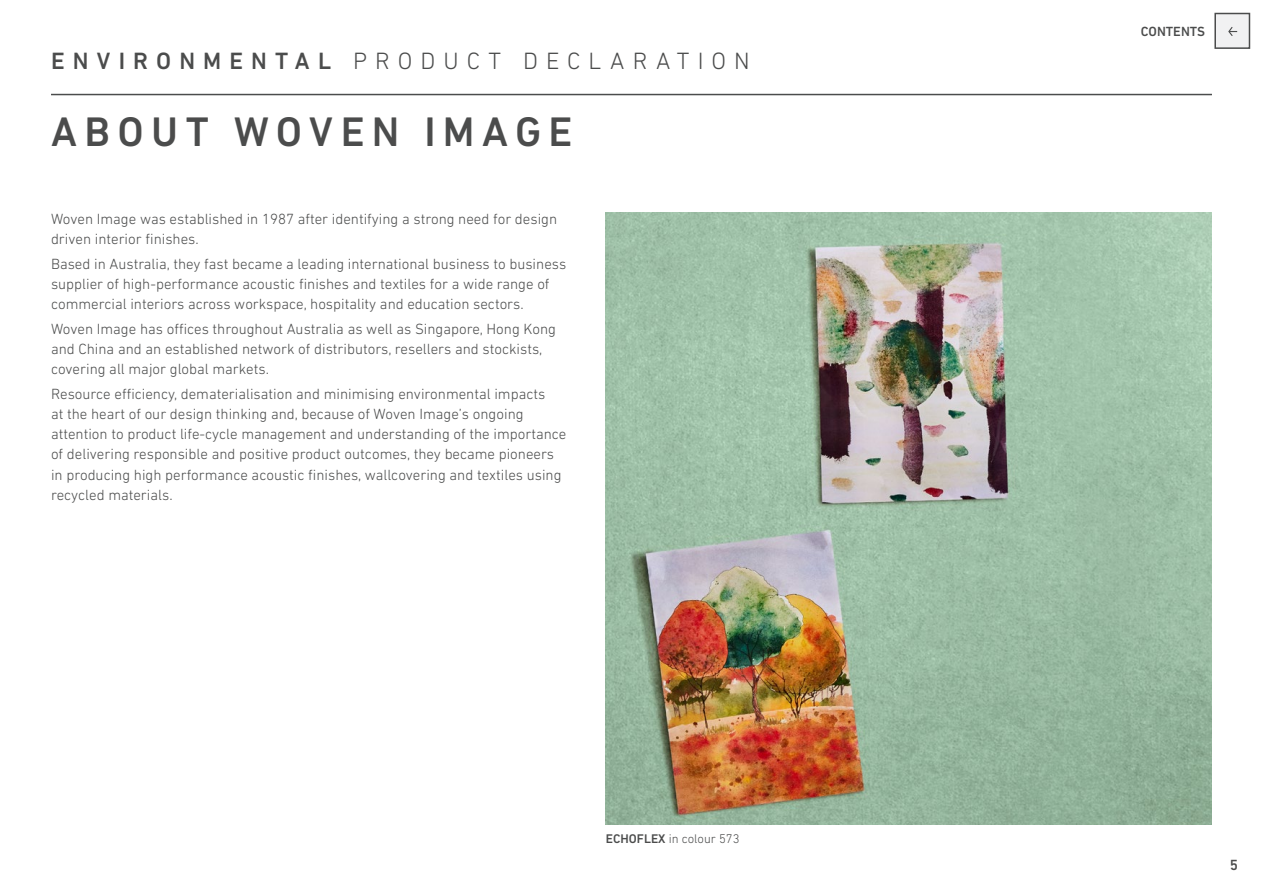
<style>
.page{position:relative;width:1263px;height:893px;background:#fff}
.page>*{position:absolute;margin:0;border:0;box-sizing:border-box;transform-origin:0 0}
.t1{font:500 42px "DIN Next LT Pro";letter-spacing:.17em;color:#4b4c4c}
.t2{font:300 24px "DIN Next LT Pro";letter-spacing:.335em;color:#4b4c4c}
.t3{font:300 15px/20.2px "DIN Next LT Pro";color:#4b4c4c}
.t4{font:500 15px "DIN Next LT Pro";color:#4b4c4c}
.t5{font:500 13.5px "DIN Next LT Pro";color:#4b4c4c}
.t6{font:300 12.75px "DIN Next LT Pro";color:#4b4c4c}
.s1{font-weight:500}
</style>
<div class="page">
<div style="left:1214px;top:13px;width:36px;height:36px;background:#f1f1f2;border:2px solid #4b4c4c"></div>
<svg style="left:1228px;top:27px;width:9px;height:9px"></svg>
<hr style="left:51px;top:94px;width:1161px;height:1px;background:#4b4c4c">
<img style="left:606px;top:213px;width:606px;height:612px">
<h2 class="t2" style="left:51px;top:47px;width:700px"><span class="s1">ENVIRONMENTAL</span> PRODUCT DECLARATION</h2>
<h1 class="t1" style="left:51px;top:108px;width:523px">ABOUT WOVEN IMAGE</h1>
<p class="t3" style="left:51px;top:208px;width:508px">Woven Image was established in 1987 after identifying a strong need for design driven interior finishes.</p>
<p class="t3" style="left:51px;top:253px;width:517px">Based in Australia, they fast became a leading international business to business supplier of high-performance acoustic finishes and textiles for a wide range of commercial interiors across workspace, hospitality and education sectors.</p>
<p class="t3" style="left:51px;top:318px;width:506px">Woven Image has offices throughout Australia as well as Singapore, Hong Kong and China and an established network of distributors, resellers and stockists, covering all major global markets.</p>
<p class="t3" style="left:51px;top:383px;width:517px">Resource efficiency, dematerialisation and minimising environmental impacts<br>at the heart of our design thinking and, because of Woven Image’s ongoing attention to product life-cycle management and understanding of the importance of delivering responsible and positive product outcomes, they became pioneers in producing high performance acoustic finishes, wallcovering and textiles using recycled materials.</p>
<p class="t6" style="left:606px;top:831px;width:135px"><span class="s1">ECHOFLEX</span> in colour 573</p>
<p class="t5" style="left:1141px;top:23px;width:66px">CONTENTS</p>
<p class="t4" style="left:1230px;top:856px;width:10px">5</p>
</div>
